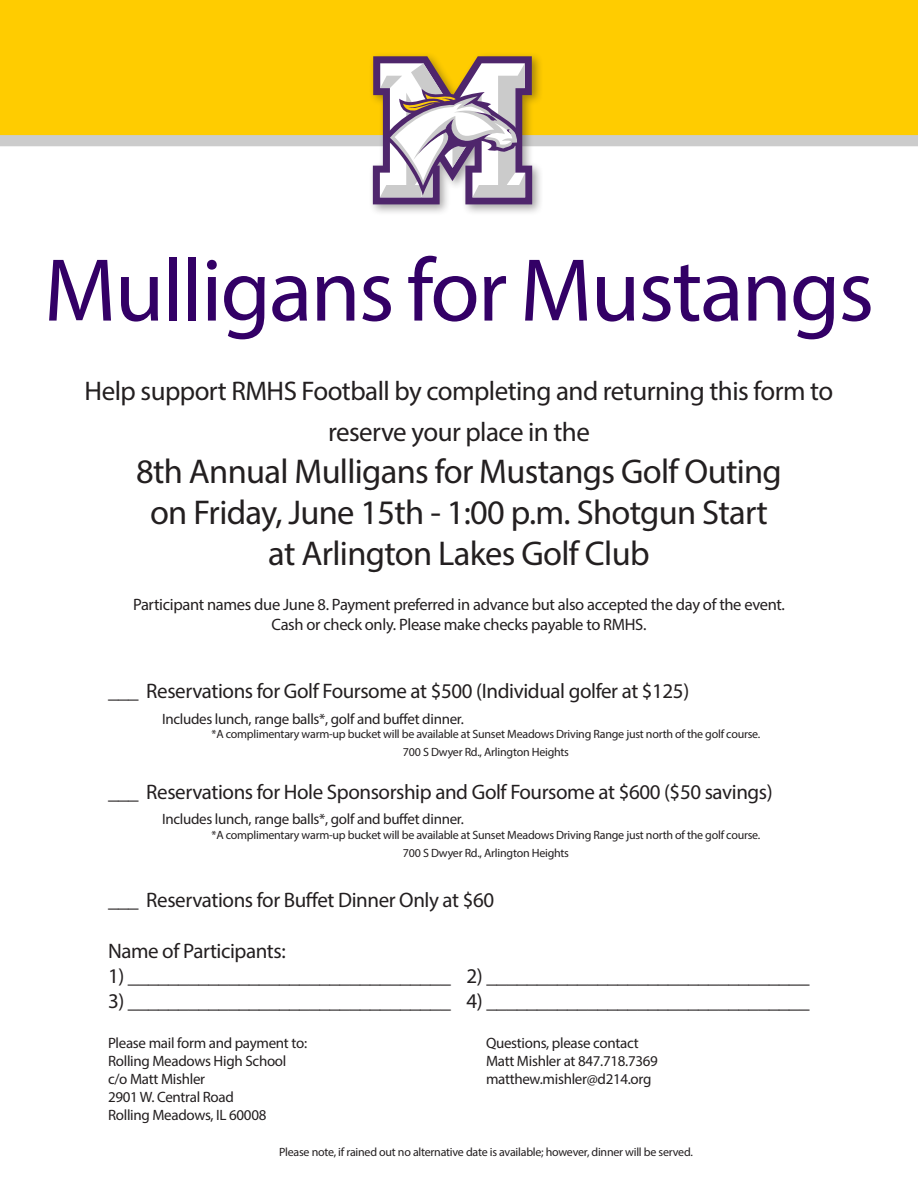
<style>
.page{position:relative;width:918px;height:1188px;background:#fff}
.page>*{position:absolute;margin:0;border:0;box-sizing:border-box;transform-origin:0 0}
.t1{font:90px "Myriad Pro";letter-spacing:-.02em;color:#306}
.t2{font:34.5px "Myriad Pro";letter-spacing:-.02em;color:#231f20}
.t3{font:27px/41.4px "Myriad Pro";letter-spacing:-.02em;color:#231f20;text-align:center}
.t4{font:21px "Myriad Pro";letter-spacing:-.02em;color:#231f20}
.t5{font:16.5px/19.8px "Myriad Pro";letter-spacing:-.02em;color:#231f20;text-align:center}
.t6{font:15px/18px "Myriad Pro";letter-spacing:-.02em;color:#231f20}
.t7{font:12px/18px "Myriad Pro";letter-spacing:-.02em;color:#231f20;text-align:center}
</style>
<div class="page">
<div style="left:0;top:0;width:918px;height:146px;background:#fc0"></div>
<div style="left:368px;top:51px;width:175px;height:165px;background:#231f20;opacity:.4"></div>
<svg style="left:373px;top:56px;width:159px;height:148px"></svg>
<p class="t1" style="left:44px;top:235px;width:832px">Mulligans for Mustangs</p>
<p class="t3" style="left:85px;top:370px;width:750px">Help support RMHS Football by completing and returning this form to reserve your place in the</p>
<p class="t2" style="left:136px;top:450px;width:647px">8th Annual Mulligans for Mustangs Golf Outing</p>
<p class="t2" style="left:150px;top:491px;width:619px">on Friday, June 15th - 1:00 p.m. Shotgun Start</p>
<p class="t2" style="left:268px;top:533px;width:383px">at Arlington Lakes Golf Club</p>
<p class="t5" style="left:133px;top:595px;width:653px">Participant names due June 8. Payment preferred in advance but also accepted the day of the event.<br>Cash or check only. Please make checks payable to RMHS.</p>
<p class="t4" style="left:108px;top:678px;width:583px">___ Reservations for Golf Foursome at $500 (Individual golfer at $125)</p>
<p class="t6" style="left:162px;top:709px;width:303px">Includes lunch, range balls*, golf and buffet dinner.</p>
<p class="t7" style="left:212px;top:725px;width:550px">*A complimentary warm-up bucket will be available at Sunset Meadows Driving Range just north of the golf course.<br>700 S Dwyer Rd., Arlington Heights</p>
<p class="t4" style="left:108px;top:779px;width:666px">___ Reservations for Hole Sponsorship and Golf Foursome at $600 ($50 savings)</p>
<p class="t6" style="left:162px;top:810px;width:303px">Includes lunch, range balls*, golf and buffet dinner.</p>
<p class="t7" style="left:212px;top:826px;width:550px">*A complimentary warm-up bucket will be available at Sunset Meadows Driving Range just north of the golf course.<br>700 S Dwyer Rd., Arlington Heights</p>
<p class="t4" style="left:108px;top:887px;width:388px">___ Reservations for Buffet Dinner Only at $60</p>
<p class="t4" style="left:108px;top:938px;width:179px">Name of Participants:</p>
<p class="t4" style="left:108px;top:963px;width:703px">1) ________________________________ 2) ________________________________</p>
<p class="t4" style="left:108px;top:988px;width:703px">3) ________________________________ 4) ________________________________</p>
<p class="t6" style="left:108px;top:1033px;width:201px">Please mail form and payment to:</p>
<p class="t6" style="left:486px;top:1033px;width:154px">Questions, please contact</p>
<p class="t6" style="left:108px;top:1051px;width:180px">Rolling Meadows High School</p>
<p class="t6" style="left:486px;top:1051px;width:173px">Matt Mishler at 847.718.7369</p>
<p class="t6" style="left:108px;top:1069px;width:99px">c/o Matt Mishler</p>
<p class="t6" style="left:486px;top:1069px;width:167px">matthew.mishler@d214.org</p>
<p class="t6" style="left:108px;top:1087px;width:160px">2901 W. Central Road<br>Rolling Meadows, IL 60008</p>
<p class="t7" style="left:279px;top:1142px;width:415px">Please note, if rained out no alternative date is available; however, dinner will be served.</p>
</div>
